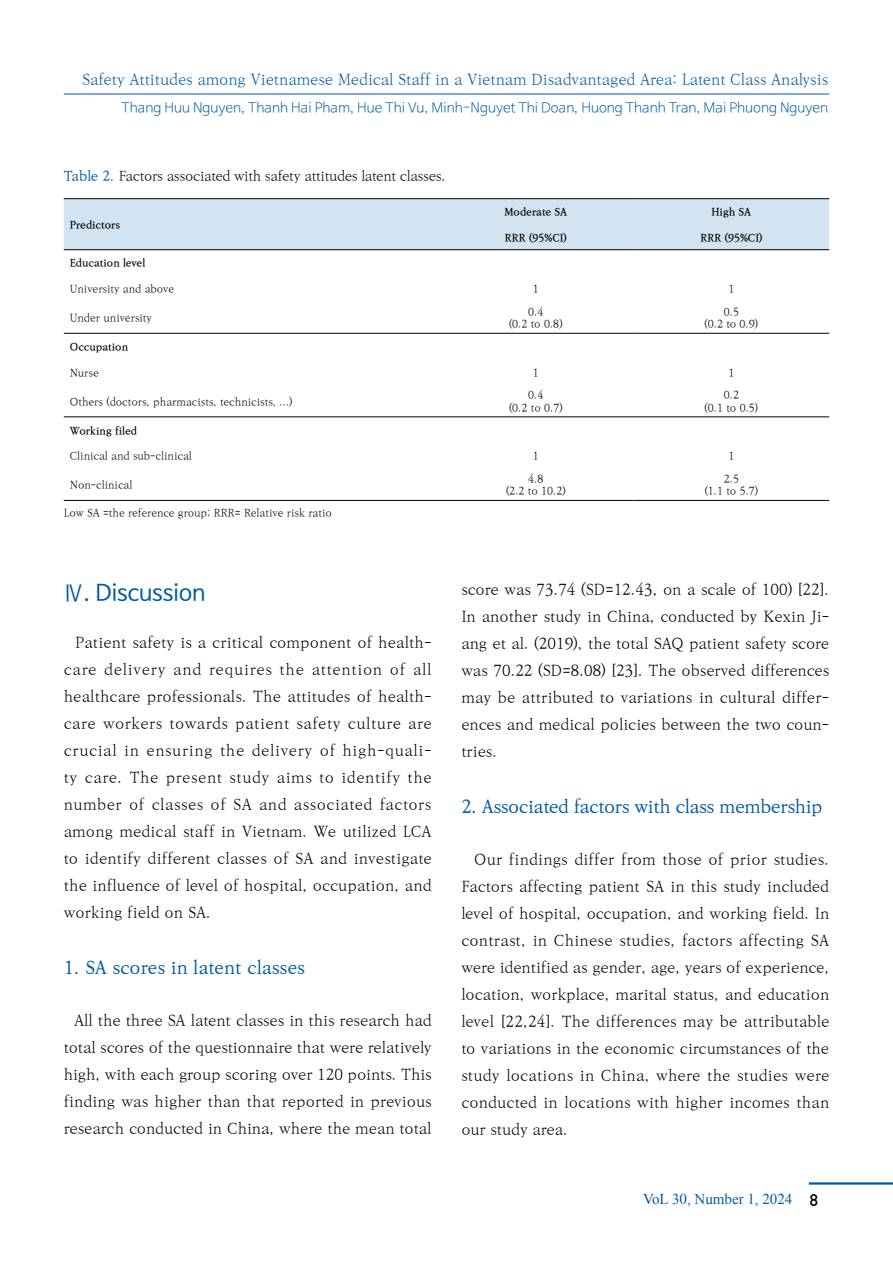
<style>
.page{position:relative;width:893px;height:1263px;background:#fff}
.page>*{position:absolute;margin:0;border:0;box-sizing:border-box;transform-origin:0 0}
.t1{font:22.5px "Nanum Barun Gothic OTF";color:#005ba4}
.t2{font:18px "Ko Pub Batang PM";letter-spacing:-.02em;color:#005ba4}
.t3{font:18px "Ko Pub Batang PM";color:#005ba4}
.t4{font:15px/27px "Ko Pub Batang PL";color:#000;text-align:justify}
.t5{font:15px "Ko Pub Batang PL";color:#005ba4}
.t6{font:15px "Times New Roman";color:#005ba4}
.t7{font:13.5px "Nanum Barun Gothic OTF Light";color:#005ba4}
.t8{font:13.5px "Ko Pub Batang PL";letter-spacing:-.02em;color:#000}
.t9{font:10.5px/12.6px "Ko Pub Batang PL";color:#000;text-align:center}
.t10{font:10.5px "Ko Pub Batang PB";color:#000}
.s1{font-family:"Ko Pub Batang PM";color:#005ba4}
.s2{font-family:"Dinmed";font-size:16.5px;color:#000}
</style>
<div class="page">
<hr style="left:809px;top:1182px;width:84px;height:2px;background:#005ba4">
<hr style="left:64px;top:94px;width:765px;height:1px;background:#005ba4">
<div style="left:64px;top:199px;width:765px;height:50px;background:#d2e3f1"></div>
<hr style="left:64px;top:249px;width:374px;height:1px;background:#000">
<hr style="left:438px;top:249px;width:196px;height:1px;background:#000">
<hr style="left:634px;top:249px;width:195px;height:1px;background:#000">
<hr style="left:64px;top:333px;width:374px;height:1px;background:#000">
<hr style="left:438px;top:333px;width:196px;height:1px;background:#000">
<hr style="left:634px;top:333px;width:195px;height:1px;background:#000">
<hr style="left:64px;top:417px;width:374px;height:1px;background:#000">
<hr style="left:438px;top:417px;width:196px;height:1px;background:#000">
<hr style="left:634px;top:417px;width:195px;height:1px;background:#000">
<hr style="left:64px;top:198px;width:374px;height:1px;background:#000">
<hr style="left:438px;top:198px;width:196px;height:1px;background:#000">
<hr style="left:634px;top:198px;width:195px;height:1px;background:#000">
<hr style="left:64px;top:500px;width:374px;height:1px;background:#000">
<hr style="left:438px;top:500px;width:196px;height:1px;background:#000">
<hr style="left:634px;top:500px;width:195px;height:1px;background:#000">
<p class="t5" style="left:82px;top:72px;width:748px">Safety Attitudes among Vietnamese Medical Staff in a Vietnam Disadvantaged Area: Latent Class Analysis</p>
<p class="t7" style="left:121px;top:101px;width:708px">Thang Huu Nguyen, Thanh Hai Pham, Hue Thi Vu, Minh-Nguyet Thi Doan, Huong Thanh Tran, Mai Phuong Nguyen</p>
<p class="t8" style="left:64px;top:169px;width:383px"><span class="s1">Table 2.</span> Factors associated with safety attitudes latent classes.</p>
<p class="t10" style="left:70px;top:220px;width:52px">Predictors</p>
<p class="t10" style="left:504px;top:207px;width:64px">Moderate SA</p>
<p class="t10" style="left:711px;top:207px;width:41px">High SA</p>
<p class="t10" style="left:505px;top:232px;width:63px">RRR (95%CI)</p>
<p class="t10" style="left:700px;top:232px;width:63px">RRR (95%CI)</p>
<p class="t10" style="left:70px;top:258px;width:77px">Education level</p>
<p class="t9" style="left:70px;top:283px;width:106px">University and above</p>
<p class="t9" style="left:533px;top:283px;width:8px">1</p>
<p class="t9" style="left:728px;top:283px;width:8px">1</p>
<p class="t9" style="left:70px;top:312px;width:84px">Under university</p>
<p class="t9" style="left:509px;top:305px;width:55px">0.4<br>(0.2 to 0.8)</p>
<p class="t9" style="left:705px;top:305px;width:55px">0.5<br>(0.2 to 0.9)</p>
<p class="t10" style="left:70px;top:341px;width:60px">Occupation</p>
<p class="t9" style="left:70px;top:366px;width:31px">Nurse</p>
<p class="t9" style="left:533px;top:366px;width:8px">1</p>
<p class="t9" style="left:728px;top:366px;width:8px">1</p>
<p class="t9" style="left:70px;top:395px;width:224px">Others (doctors, pharmacists, technicists, ...)</p>
<p class="t9" style="left:509px;top:389px;width:55px">0.4<br>(0.2 to 0.7)</p>
<p class="t9" style="left:705px;top:389px;width:55px">0.2<br>(0.1 to 0.5)</p>
<p class="t10" style="left:70px;top:425px;width:69px">Working filed</p>
<p class="t9" style="left:70px;top:450px;width:124px">Clinical and sub-clinical</p>
<p class="t9" style="left:533px;top:450px;width:8px">1</p>
<p class="t9" style="left:728px;top:450px;width:8px">1</p>
<p class="t9" style="left:70px;top:479px;width:64px">Non-clinical</p>
<p class="t9" style="left:506px;top:473px;width:61px">4.8<br>(2.2 to 10.2)</p>
<p class="t9" style="left:705px;top:473px;width:55px">2.5<br>(1.1 to 5.7)</p>
<p class="t9" style="left:64px;top:507px;width:270px">Low SA =the reference group; RRR= Relative risk ratio</p>
<h1 class="t1" style="left:64px;top:581px;width:143px">Ⅳ. Discussion</h1>
<p class="t4" style="left:64px;top:629px;width:369px;text-indent:11px">Patient safety is a critical component of health&shy;care delivery and requires the attention of all healthcare professionals. The attitudes of health&shy;care workers towards patient safety culture are crucial in ensuring the delivery of high-quali&shy;ty care. The present study aims to identify the number of classes of SA and associated factors among medical staff in Vietnam. We utilized LCA to identify different classes of SA and investigate the influence of level of hospital, occupation, and working field on SA.</p>
<p class="t3" style="left:64px;top:959px;width:243px">1. SA scores in latent classes</p>
<p class="t4" style="left:64px;top:1007px;width:369px;text-indent:10px">All the three SA latent classes in this research had total scores of the questionnaire that were relatively high, with each group scoring over 120 points. This finding was higher than that reported in previous research conducted in China, where the mean total</p>
<p class="t4" style="left:461px;top:576px;width:369px">score was 73.74 (SD=12.43, on a scale of 100) [22].<br>In another study in China, conducted by Kexin Ji&shy;ang et al. (2019), the total SAQ patient safety score was 70.22 (SD=8.08) [23]. The observed differences may be attributed to variations in cultural differ&shy;ences and medical policies between the two coun&shy;tries.</p>
<p class="t2" style="left:461px;top:798px;width:363px">2. Associated factors with class membership</p>
<p class="t4" style="left:461px;top:846px;width:369px;text-indent:13px">Our findings differ from those of prior studies.<br>Factors affecting patient SA in this study included level of hospital, occupation, and working field. In contrast, in Chinese studies, factors affecting SA were identified as gender, age, years of experience, location, workplace, marital status, and education level [22,24]. The differences may be attributable to variations in the economic circumstances of the study locations in China, where the studies were conducted in locations with higher incomes than our study area.</p>
<p class="t6" style="left:643px;top:1189px;width:177px">VoL 30, Number 1, 2024 <span class="s2">8</span></p>
</div>
